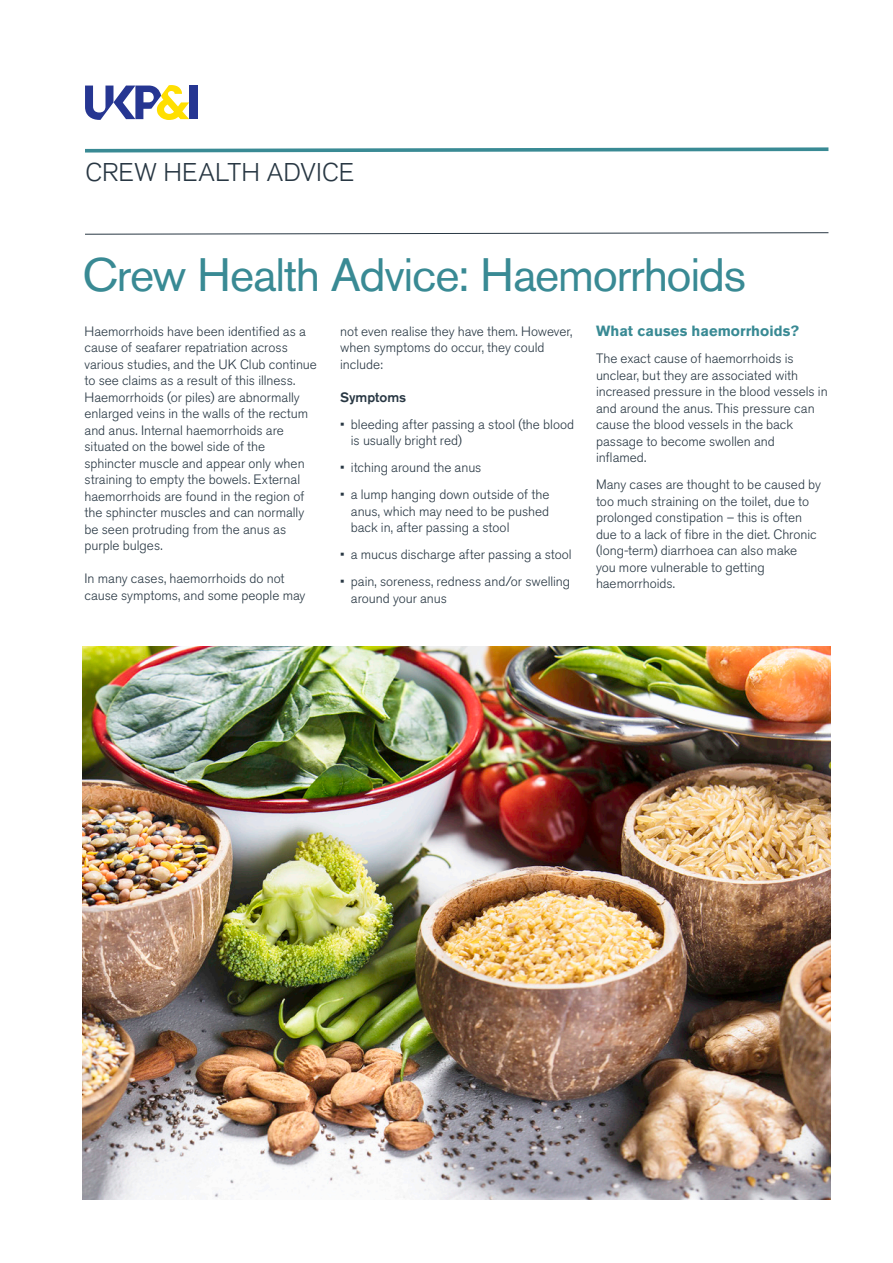
<style>
.page{position:relative;width:893px;height:1263px;background:#fff}
.page>*{position:absolute;margin:0;border:0;box-sizing:border-box;transform-origin:0 0}
.t1{font:46.5px "Akzidenz Grotesk BE";letter-spacing:-.025em;color:#398a94}
.t2{font:300 25.5px "Akzidenz Grotesk BE";letter-spacing:.005em;color:#283743}
.t3{font:700 14.7px "Akzidenz Grotesk BE";letter-spacing:.005em;color:#398a94}
.t4{font:300 13.5px/16.5px "Akzidenz Grotesk BE";color:#283743}
.t5{font:500 13.5px "Akzidenz Grotesk BE";color:#283743}
</style>
<div class="page">
<div style="left:189px;top:86px;width:8px;height:33px;background:#263692"></div>
<svg style="left:85px;top:85px;width:104px;height:35px"></svg>
<svg style="left:85px;top:147px;width:744px;height:6px"></svg>
<svg style="left:85px;top:232px;width:744px;height:3px"></svg>
<img style="left:82px;top:646px;width:748px;height:553px">
<h2 class="t2" style="left:85px;top:158px;width:270px">CREW HEALTH ADVICE</h2>
<h1 class="t1" style="left:82px;top:247px;width:665px">Crew Health Advice: Haemorrhoids</h1>
<p class="t4" style="left:85px;top:323px;width:234px">Haemorrhoids have been identified as a cause of seafarer repatriation across various studies, and the UK Club continue to see claims as a result of this illness.<br>Haemorrhoids (or piles) are abnormally enlarged veins in the walls of the rectum and anus. Internal haemorrhoids are situated on the bowel side of the sphincter muscle and appear only when straining to empty the bowels. External haemorrhoids are found in the region of the sphincter muscles and can normally be seen protruding from the anus as purple bulges.</p>
<p class="t4" style="left:85px;top:571px;width:222px">In many cases, haemorrhoids do not cause symptoms, and some people may</p>
<p class="t3" style="left:596px;top:322px;width:204px">What causes haemorrhoids?</p>
<p class="t4" style="left:596px;top:350px;width:233px">The exact cause of haemorrhoids is unclear, but they are associated with increased pressure in the blood vessels in and around the anus. This pressure can cause the blood vessels in the back passage to become swollen and inflamed.</p>
<p class="t4" style="left:596px;top:476px;width:227px">Many cases are thought to be caused by too much straining on the toilet, due to prolonged constipation – this is often due to a lack of fibre in the diet. Chronic (long-term) diarrhoea can also make<br>you more vulnerable to getting haemorrhoids.</p>
<p class="t4" style="left:340px;top:323px;width:234px">not even realise they have them. However, when symptoms do occur, they could include:</p>
<p class="t5" style="left:340px;top:389px;width:67px">Symptoms</p>
<p class="t4" style="left:351px;top:416px;width:225px;text-indent:-11px">• bleeding after passing a stool (the blood is usually bright red)</p>
<p class="t4" style="left:340px;top:460px;width:143px">• itching around the anus</p>
<p class="t4" style="left:351px;top:487px;width:200px;text-align:justify;text-indent:-11px">• a lump hanging down outside of the anus, which may need to be pushed back in, after passing a stool</p>
<p class="t4" style="left:340px;top:546px;width:233px">• a mucus discharge after passing a stool</p>
<p class="t4" style="left:351px;top:573px;width:221px;text-indent:-11px">• pain, soreness, redness and/or swelling around your anus</p>
</div>
